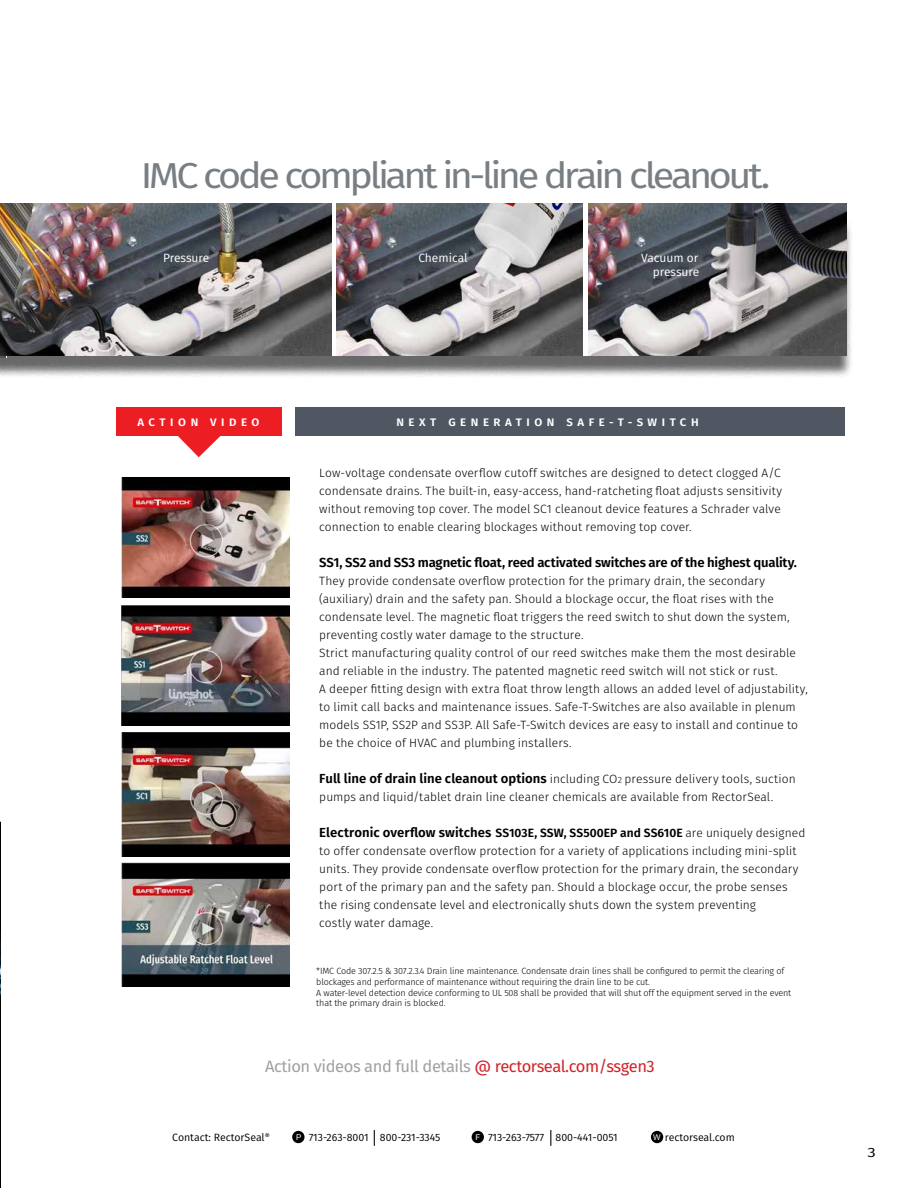
<style>
.page{position:relative;width:918px;height:1188px;background:#fff}
.page>*{position:absolute;margin:0;border:0;box-sizing:border-box;transform-origin:0 0}
.t1{font:36px "Fira Sans";letter-spacing:-.09em;color:#787f84;scale:1.1 1}
.t2{font:16.5px "Fira Sans";letter-spacing:-.025em;color:#9fa1a4}
.t3{font:13.5px "Fira Sans";color:#000;scale:1.25 1}
.t4{font:600 13.2px "Fira Sans";letter-spacing:-.01em;color:#000}
.t5{font:300 12px/18px "Fira Sans";letter-spacing:.005em;color:#000}
.t6{font:12px/14.4px "Fira Sans";color:#fff;text-align:right}
.t7{font:600 10.8px "Fira Sans";letter-spacing:.4em;color:#fff;scale:1.05 1}
.t8{font:10.5px "Fira Sans";color:#000}
.t9{font:300 9px/10.8px "Fira Sans";letter-spacing:-.015em;color:#000}
.s1{font-weight:600;font-size:13.2px}
.s2{font-size:9px}
.s3{font-weight:600}
.s4{color:#d2232a}
.s5{font-family:"Arial";font-size:7.95px;color:#fff}
</style>
<div class="page">
<div style="left:292px;top:1131px;width:13px;height:12px;background:#000;border-radius:50%"></div>
<div style="left:472px;top:1131px;width:12px;height:12px;background:#000;border-radius:50%"></div>
<div style="left:651px;top:1131px;width:12px;height:12px;background:#000;border-radius:50%"></div>
<svg style="left:374px;top:1130px;width:1px;height:16px"></svg>
<svg style="left:551px;top:1130px;width:1px;height:16px"></svg>
<div style="left:0;top:220px;width:853px;height:158px;background:#000;opacity:.6"></div>
<img style="left:0;top:822px;width:1px;height:366px">
<img style="left:0;top:356px;width:6px;height:2px">
<svg style="left:164px;top:435px;width:70px;height:22px"></svg>
<div style="left:116px;top:407px;width:166px;height:28px;background:#ed1d24"></div>
<div style="left:295px;top:407px;width:550px;height:28px;background:#505762"></div>
<img style="left:0;top:203px;width:331px;height:153px">
<img style="left:589px;top:203px;width:258px;height:153px">
<img style="left:336px;top:203px;width:247px;height:153px">
<img style="left:122px;top:605px;width:167px;height:120px">
<img style="left:122px;top:478px;width:167px;height:119px">
<img style="left:122px;top:863px;width:167px;height:124px">
<img style="left:122px;top:733px;width:167px;height:123px">
<h1 class="t1" style="left:141px;top:148px;width:574px">IMC code compliant in-line drain cleanout.</h1>
<p class="t6" style="left:163px;top:250px;width:48px">Pressure</p>
<p class="t6" style="left:418px;top:250px;width:51px">Chemical</p>
<p class="t6" style="left:641px;top:250px;width:60px">Vacuum or pressure</p>
<p class="t7" style="left:138px;top:413px;width:118px">ACTION VIDEO</p>
<p class="t7" style="left:396px;top:413px;width:289px">NEXT GENERATION SAFE-T-SWITCH</p>
<p class="t5" style="left:319px;top:464px;width:464px">Low-voltage condensate overflow cutoff switches are designed to detect clogged A/C condensate drains. The built-in, easy-access, hand-ratcheting float adjusts sensitivity without removing top cover. The model SC1 cleanout device features a Schrader valve connection to enable clearing blockages without removing top cover.</p>
<p class="t4" style="left:319px;top:552px;width:479px">SS1, SS2 and SS3 magnetic float, reed activated switches are of the highest quality.</p>
<p class="t5" style="left:319px;top:572px;width:490px">They provide condensate overflow protection for the primary drain, the secondary (auxiliary) drain and the safety pan. Should a blockage occur, the float rises with the condensate level. The magnetic float triggers the reed switch to shut down the system, preventing costly water damage to the structure.<br>Strict manufacturing quality control of our reed switches make them the most desirable and reliable in the industry. The patented magnetic reed switch will not stick or rust.<br>A deeper fitting design with extra float throw length allows an added level of adjustability, to limit call backs and maintenance issues. Safe-T-Switches are also available in plenum models SS1P, SS2P and SS3P. All Safe-T-Switch devices are easy to install and continue to be the choice of HVAC and plumbing installers.</p>
<p class="t5" style="left:319px;top:770px;width:478px"><span class="s1">Full line of drain line cleanout options</span> including CO<span class="s2">2</span> pressure delivery tools, suction pumps and liquid/tablet drain line cleaner chemicals are available from RectorSeal.</p>
<p class="t5" style="left:319px;top:824px;width:488px"><span class="s1">Electronic overflow switches</span> <span class="s3">SS103E, SSW, SS500EP and SS610E</span> are uniquely designed to offer condensate overflow protection for a variety of applications including mini-split units. They provide condensate overflow protection for the primary drain, the secondary port of the primary pan and the safety pan. Should a blockage occur, the probe senses the rising condensate level and electronically shuts down the system preventing<br>costly water damage.</p>
<p class="t9" style="left:316px;top:965px;width:477px">*IMC Code 307.2.5 &amp; 307.2.3.4 Drain line maintenance. Condensate drain lines shall be configured to permit the clearing of blockages and performance of maintenance without requiring the drain line to be cut.<br>A water-level detection device conforming to UL 508 shall be provided that will shut off the equipment served in the event that the primary drain is blocked.</p>
<h2 class="t2" style="left:265px;top:1054px;width:391px">Action videos and full details <span class="s4">@ rectorseal.com/ssgen3</span></h2>
<p class="t8" style="left:172px;top:1130px;width:99px">Contact: RectorSeal<sup>®</sup></p>
<p class="t8" style="left:296px;top:1130px;width:146px"><span class="s5">P</span> 713-263-8001 800-231-3345</p>
<p class="t8" style="left:475px;top:1130px;width:144px"><span class="s5">F</span> 713-263-7577 800-441-0051</p>
<p class="t8" style="left:653px;top:1130px;width:83px"><span class="s5">W</span> rectorseal.com</p>
<p class="t3" style="left:867px;top:1142px;width:8px">3</p>
</div>
